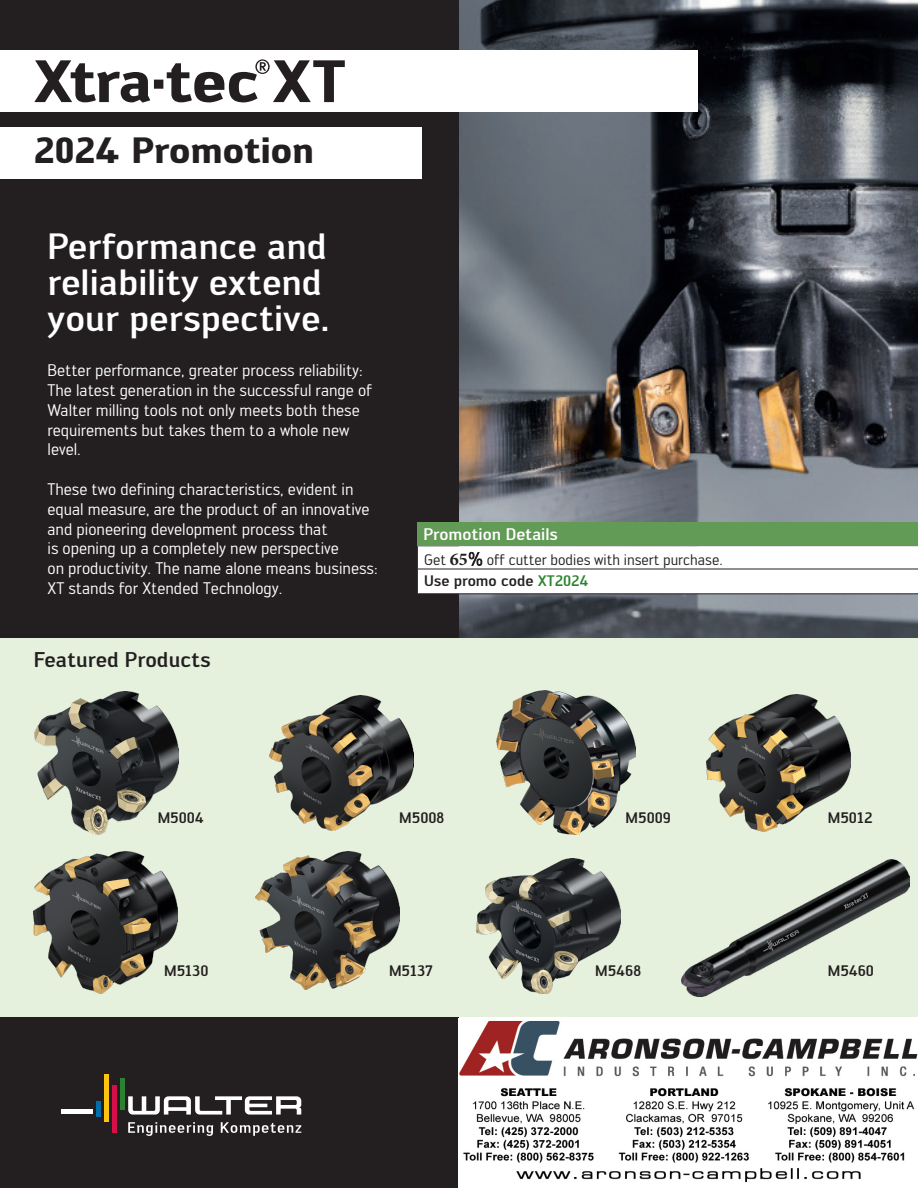
<style>
.page{position:relative;width:918px;height:1188px;background:#fff}
.page>*{position:absolute;margin:0;border:0;box-sizing:border-box;transform-origin:0 0}
.t1{font:500 36px/36px "Walter PRO";color:#fff}
.t2{font:700 36px "Walter PRO";color:#231f20}
.t3{font:500 21px "Walter PRO";color:#231f20}
.t4{font:16.5px/19.8px "Walter PRO";color:#fff}
.t5{font:500 16.5px "Walter PRO";color:#fff}
.t6{font:500 15px "Walter PRO";color:#231f20}
.t7{font:15px "Walter PRO";color:#231f20}
.s1{font-family:"Minion Pro";font-weight:700;font-size:18px}
.s2{font-size:18px}
.s3{color:#2b8331}
</style>
<div class="page">
<img style="left:459px;top:0;width:459px;height:638px">
<div style="left:0;top:0;width:459px;height:1188px;background:#231f20"></div>
<div style="left:417px;top:523px;width:501px;height:23px;background:#629b56"></div>
<svg style="left:417px;top:546px;width:501px;height:48px"></svg>
<hr style="left:417px;top:594px;width:501px;height:1px;background:#231f20">
<div style="left:104px;top:1074px;width:5px;height:47px;background:#fec210"></div>
<div style="left:112px;top:1085px;width:5px;height:48px;background:#d60f48"></div>
<div style="left:120px;top:1078px;width:5px;height:32px;background:#2b8331"></div>
<hr style="left:61px;top:1109px;width:32px;height:4px;background:#fff">
<div style="left:96px;top:1101px;width:5px;height:16px;background:#006dad"></div>
<svg style="left:128px;top:1096px;width:173px;height:19px"></svg>
<svg style="left:128px;top:1122px;width:85px;height:14px"></svg>
<svg style="left:221px;top:1122px;width:80px;height:14px"></svg>
<div style="left:0;top:638px;width:918px;height:379px;background:#e5f1dd"></div>
<div style="left:0;top:50px;width:697px;height:62px;background:#fff"></div>
<div style="left:0;top:127px;width:421px;height:52px;background:#fff"></div>
<svg style="left:34px;top:59px;width:311px;height:44px"></svg>
<img style="left:477px;top:859px;width:144px;height:135px">
<img style="left:269px;top:695px;width:144px;height:136px">
<img style="left:496px;top:691px;width:140px;height:144px">
<img style="left:706px;top:694px;width:144px;height:138px">
<img style="left:34px;top:852px;width:144px;height:142px">
<img style="left:255px;top:852px;width:144px;height:137px">
<img style="left:34px;top:692px;width:144px;height:142px">
<img style="left:682px;top:859px;width:227px;height:137px">
<img style="left:459px;top:1021px;width:459px;height:162px">
<p class="t2" style="left:34px;top:127px;width:282px">2024 Promotion</p>
<p class="t1" style="left:48px;top:228px;width:284px">Performance and reliability extend your perspective.</p>
<p class="t4" style="left:48px;top:360px;width:326px">Better performance, greater process reliability:<br>The latest generation in the successful range of Walter milling tools not only meets both these requirements but takes them to a whole new level.</p>
<p class="t4" style="left:48px;top:479px;width:332px">These two defining characteristics, evident in equal measure, are the product of an innovative and pioneering development process that<br>is opening up a completely new perspective<br>on productivity. The name alone means business:<br>XT stands for Xtended Technology.</p>
<p class="t3" style="left:34px;top:647px;width:178px">Featured Products</p>
<p class="t5" style="left:423px;top:524px;width:136px">Promotion Details</p>
<p class="t7" style="left:424px;top:551px;width:300px">Get <span class="s1">65</span><span class="s2">%</span> off cutter bodies with insert purchase.</p>
<p class="t6" style="left:424px;top:571px;width:166px">Use promo code <span class="s3">XT2024</span></p>
<p class="t6" style="left:158px;top:808px;width:48px">M5004</p>
<p class="t6" style="left:399px;top:808px;width:47px">M5008</p>
<p class="t6" style="left:626px;top:808px;width:47px">M5009</p>
<p class="t6" style="left:828px;top:808px;width:46px">M5012</p>
<p class="t6" style="left:164px;top:961px;width:46px">M5130</p>
<p class="t6" style="left:389px;top:961px;width:45px">M5137</p>
<p class="t6" style="left:595px;top:961px;width:47px">M5468</p>
<p class="t6" style="left:828px;top:961px;width:48px">M5460</p>
</div>
